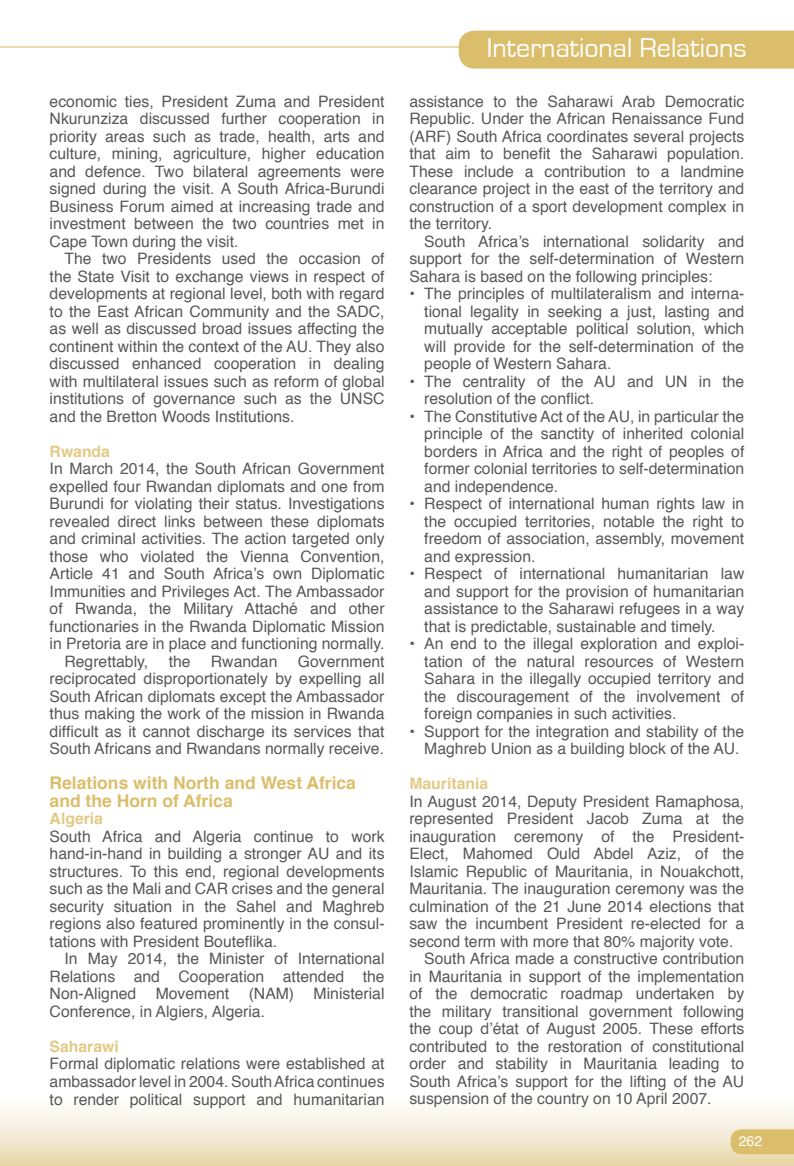
<style>
.page{position:relative;width:794px;height:1166px;background:#fff}
.page>*{position:absolute;margin:0;border:0;box-sizing:border-box;transform-origin:0 0}
.t1{font:28px "Eurostile";color:#fff}
.t2{font:700 17.5px/17.5px "Helvetica";color:#dbbe6b}
.t3{font:15.75px/17.5px "Helvetica";color:#57585a;text-align:justify}
.t4{font:700 15.75px "Helvetica";color:#e2ca85}
.t5{font:14px "Helvetica";color:#fff}
</style>
<div class="page">
<hr style="left:0;top:46px;width:733px;height:2px;background:#ebdaae">
<div style="left:459px;top:31px;width:335px;height:38px;background:#dbbe6b"></div>
<svg style="left:730px;top:1129px;width:64px;height:25px;background:#dcc070"></svg>
<p class="t3" style="left:50px;top:93px;width:336px">economic ties, President Zuma and President Nkurunziza discussed further cooperation in priority areas such as trade, health, arts and culture, mining, agriculture, higher education and defence. Two bilateral agreements were signed during the visit. A South Africa-Burundi Business Forum aimed at increasing trade and investment between the two countries met in Cape Town during the visit.</p>
<p class="t3" style="left:50px;top:250px;width:336px;text-indent:15px">The two Presidents used the occasion of the State Visit to exchange views in respect of developments at regional level, both with regard to the East African Community and the SADC, as well as discussed broad issues affecting the continent within the context of the AU. They also discussed enhanced cooperation in dealing with multilateral issues such as reform of global institutions of governance such as the UNSC and the Bretton Woods Institutions.</p>
<p class="t4" style="left:50px;top:439px;width:62px">Rwanda</p>
<p class="t3" style="left:50px;top:460px;width:336px">In March 2014, the South African Government</p>
<p class="t3" style="left:50px;top:478px;width:336px">expelled four Rwandan diplomats and one from</p>
<p class="t3" style="left:50px;top:495px;width:336px">Burundi for violating their status. Investigations</p>
<p class="t3" style="left:50px;top:513px;width:336px">revealed direct links between these diplomats</p>
<p class="t3" style="left:50px;top:530px;width:336px">and criminal activities. The action targeted only</p>
<p class="t3" style="left:50px;top:548px;width:336px">those who violated the Vienna Convention,</p>
<p class="t3" style="left:50px;top:565px;width:336px">Article 41 and South Africa’s own Diplomatic</p>
<p class="t3" style="left:50px;top:583px;width:336px">Immunities and Privileges Act. The Ambassador</p>
<p class="t3" style="left:50px;top:600px;width:336px">of Rwanda, the Military Attaché and other</p>
<p class="t3" style="left:50px;top:618px;width:336px">functionaries in the Rwanda Diplomatic Mission</p>
<p class="t3" style="left:50px;top:635px;width:336px">in Pretoria are in place and functioning normally.</p>
<p class="t3" style="left:64px;top:653px;width:85px">Regrettably,</p>
<p class="t3" style="left:169px;top:653px;width:23px">the</p>
<p class="t3" style="left:211px;top:653px;width:68px">Rwandan</p>
<p class="t3" style="left:50px;top:653px;width:336px;text-indent:248px">Government reciprocated disproportionately by expelling all South African diplomats except the Ambassador thus making the work of the mission in Rwanda difficult as it cannot discharge its services that South Africans and Rwandans normally receive.</p>
<p class="t2" style="left:50px;top:775px;width:308px">Relations with North and West Africa and the Horn of Africa</p>
<p class="t4" style="left:50px;top:806px;width:55px">Algeria</p>
<p class="t3" style="left:50px;top:828px;width:336px">South Africa and Algeria continue to work hand-in-hand in building a stronger AU and its structures. To this end, regional developments such as the Mali and CAR crises and the general security situation in the Sahel and Maghreb regions also featured prominently in the consul&shy;tations with President Bouteflika.</p>
<p class="t3" style="left:50px;top:950px;width:336px;text-indent:15px">In May 2014, the Minister of International Relations and Cooperation attended the Non-Aligned Movement (NAM) Ministerial Conference, in Algiers, Algeria.</p>
<p class="t4" style="left:50px;top:1034px;width:71px">Saharawi</p>
<p class="t3" style="left:50px;top:1055px;width:336px">Formal diplomatic relations were established at ambassador level in 2004. South Africa continues to render political support and humanitarian</p>
<h1 class="t1" style="left:487px;top:33px;width:262px">International Re ations</h1>
<h1 class="t1" style="left:532px;top:36px;width:194px">Arts and Culture</h1>
<p class="t3" style="left:409px;top:93px;width:336px">assistance to the Saharawi Arab Democratic Republic. Under the African Renaissance Fund (ARF) South Africa coordinates several projects that aim to benefit the Saharawi population.<br>These include a contribution to a landmine clearance project in the east of the territory and construction of a sport development complex in the territory.</p>
<p class="t3" style="left:409px;top:233px;width:336px;text-indent:15px">South Africa’s international solidarity and support for the self-determination of Western Sahara is based on the following principles:</p>
<p class="t3" style="left:424px;top:285px;width:321px;text-indent:-15px">• The principles of multilateralism and interna&shy;tional legality in seeking a just, lasting and mutually acceptable political solution, which will provide for the self-determination of the people of Western Sahara.</p>
<p class="t3" style="left:424px;top:373px;width:321px;text-indent:-15px">• The centrality of the AU and UN in the resolution of the conflict.</p>
<p class="t3" style="left:424px;top:408px;width:321px;text-indent:-15px">• The Constitutive Act of the AU, in particular the principle of the sanctity of inherited colonial borders in Africa and the right of peoples of former colonial territories to self-determination and independence.</p>
<p class="t3" style="left:424px;top:495px;width:321px;text-indent:-15px">• Respect of international human rights law in the occupied territories, notable the right to freedom of association, assembly, movement and expression.</p>
<p class="t3" style="left:424px;top:565px;width:321px;text-indent:-15px">• Respect of international humanitarian law and support for the provision of humanitarian assistance to the Saharawi refugees in a way that is predictable, sustainable and timely.</p>
<p class="t3" style="left:424px;top:635px;width:321px;text-indent:-15px">• An end to the illegal exploration and exploi&shy;tation of the natural resources of Western Sahara in the illegally occupied territory and the discouragement of the involvement of foreign companies in such activities.</p>
<p class="t3" style="left:424px;top:723px;width:321px;text-indent:-15px">• Support for the integration and stability of the<br>Maghreb Union as a building block of the AU.</p>
<p class="t4" style="left:409px;top:771px;width:80px">Mauritania</p>
<p class="t3" style="left:409px;top:793px;width:336px">In August 2014, Deputy President Ramaphosa,</p>
<p class="t3" style="left:409px;top:810px;width:336px">represented President Jacob Zuma at the</p>
<p class="t3" style="left:409px;top:828px;width:336px">inauguration ceremony of the President-</p>
<p class="t3" style="left:409px;top:845px;width:336px">Elect, Mahomed Ould Abdel Aziz, of the</p>
<p class="t3" style="left:409px;top:863px;width:336px">Islamic Republic of Mauritania, in Nouakchott,</p>
<p class="t3" style="left:409px;top:880px;width:336px">Mauritania. The inauguration ceremony was the</p>
<p class="t3" style="left:409px;top:898px;width:336px">culmination of the 21 June 2014 elections that</p>
<p class="t3" style="left:409px;top:915px;width:336px">saw the incumbent President re-elected for a</p>
<p class="t3" style="left:409px;top:933px;width:325px">second term with more that 80% majority vote.</p>
<p class="t3" style="left:424px;top:950px;width:321px">South Africa made a constructive contribution</p>
<p class="t3" style="left:409px;top:968px;width:336px">in Mauritania in support of the implementation</p>
<p class="t3" style="left:409px;top:985px;width:336px">of the democratic roadmap undertaken by</p>
<p class="t3" style="left:409px;top:1003px;width:336px">the military transitional government following</p>
<p class="t3" style="left:409px;top:1020px;width:336px">the coup d’état of August 2005. These efforts</p>
<p class="t3" style="left:409px;top:1038px;width:336px">contributed to the restoration of constitutional</p>
<p class="t3" style="left:409px;top:1055px;width:336px">order and stability in Mauritania leading to</p>
<p class="t3" style="left:409px;top:1073px;width:336px">South Africa’s support for the lifting of the AU</p>
<p class="t3" style="left:409px;top:1090px;width:304px">suspension of the country on 10 April 2007.</p>
<p class="t5" style="left:738px;top:1130px;width:25px">262</p>
</div>
